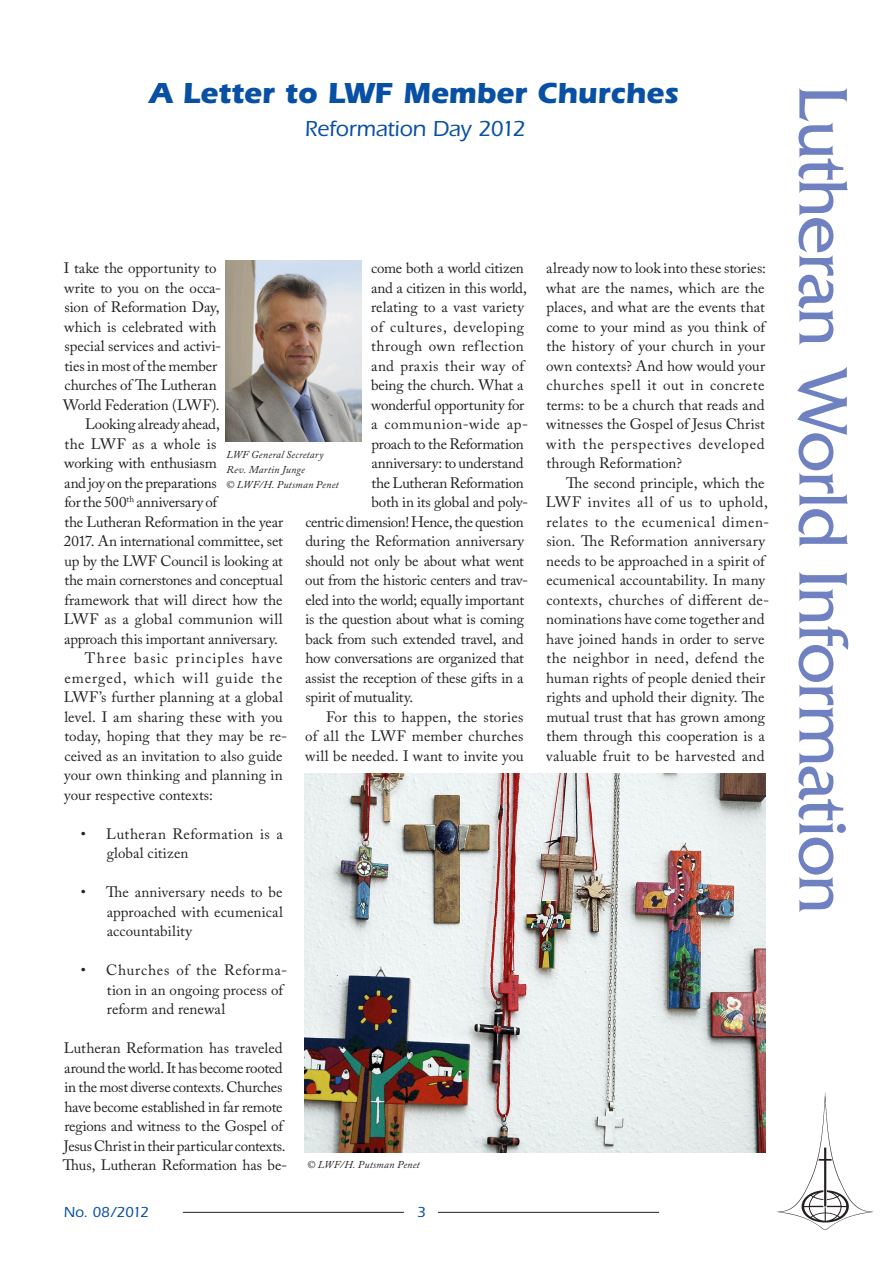
<style>
.page{position:relative;width:893px;height:1263px;background:#fff}
.page>*{position:absolute;margin:0;border:0;box-sizing:border-box;transform-origin:0 0}
.t1{font:72px "Friz Quadrata";letter-spacing:-.02em;color:#6f81c0}
.Heading_1{font:700 30px "Itc Eras";color:#0850a3}
.Heading_2{font:500 22.5px "Itc Eras";letter-spacing:-.005em;color:#0850a3}
.Normal_first_line{font:15px/19.5px "Adobe Caslon Pro";color:#231f20}
.Normal_first{font:15px/19.5px "Adobe Caslon Pro";letter-spacing:-.005em;color:#231f20}
.List{font:15px/19.5px "Adobe Caslon Pro";letter-spacing:.01em;color:#231f20}
.Normal_first_line-2{font:15px "Adobe Caslon Pro";letter-spacing:-.02em;color:#231f20}
.Normal_first_line-3{font:15px "Adobe Caslon Pro";letter-spacing:.04em;color:#231f20}
.Normal_first_line-4{font:15px "Adobe Caslon Pro";letter-spacing:.025em;color:#231f20}
.Normal_first_line-5{font:15px "Adobe Caslon Pro";letter-spacing:-.03em;color:#231f20}
.t2{font:500 15px "Itc Eras";letter-spacing:-.03em;color:#0850a3}
.Captions{font:italic 10.5px/15px "Adobe Caslon Pro";letter-spacing:.015em;color:#231f20}
</style>
<div class="page">
<img style="left:777px;top:1092px;width:97px;height:138px">
<hr style="left:183px;top:1212px;width:221px;height:1px;background:#231f20">
<hr style="left:438px;top:1212px;width:221px;height:1px;background:#231f20">
<img style="left:226px;top:260px;width:136px;height:182px">
<img style="left:305px;top:774px;width:460px;height:378px">
<p class="Heading_1" style="left:149px;top:76px;width:531px">A Letter to LWF Member Churches</p>
<p class="Heading_2" style="left:305px;top:116px;width:222px">Reformation Day 2012</p>
<p class="Normal_first" style="left:63px;top:258px;width:160px">I take the opportunity to write to you on the occa&shy;sion of Reformation Day, which is celebrated with special services and activi&shy;ties in most of the member churches of The Lutheran<br>World Federation (LWF).</p>
<p class="Normal_first_line" style="left:64px;top:414px;width:221px;text-indent:21px">Looking already ahead,<br>the LWF as a whole is<br>working with enthusiasm<br>and joy on the preparations<br>for the 500<sup>th</sup> anniversary of<br>the Lutheran Reformation in the year<br>2017. An international committee, set up by the LWF Council is looking at the main cornerstones and conceptual framework that will direct how the<br>LWF as a global communion will approach this important anniversary.</p>
<p class="Normal_first_line" style="left:64px;top:648px;width:225px;text-indent:21px">Three basic principles have emerged, which will guide the<br>LWF’s further planning at a global level. I am sharing these with you today, hoping that they may be re&shy;ceived as an invitation to also guide your own thinking and planning in your respective contexts:</p>
<p class="List" style="left:107px;top:824px;width:177px;text-indent:-26px">• Lutheran Reformation is a global citizen</p>
<p class="List" style="left:107px;top:882px;width:177px;text-align:justify;text-indent:-26px">• The anniversary needs to be approached with ecumenical accountability</p>
<p class="List" style="left:107px;top:960px;width:182px;text-indent:-26px">• Churches of the Reforma&shy;tion in an ongoing process of reform and renewal</p>
<p class="Normal_first_line" style="left:63px;top:1038px;width:226px">Lutheran Reformation has traveled around the world. It has become rooted in the most diverse contexts. Churches have become established in far remote regions and witness to the Gospel of Jesus Christ in their particular contexts.<br>Thus, Lutheran Reformation has be-</p>
<p class="Normal_first_line-2" style="left:371px;top:259px;width:154px">come both a world citizen</p>
<p class="Normal_first_line" style="left:371px;top:278px;width:157px">and a citizen in this world,</p>
<p class="Normal_first_line" style="left:371px;top:297px;width:155px">relating to a vast variety</p>
<p class="Normal_first_line-3" style="left:371px;top:318px;width:155px">of cultures, developing</p>
<p class="Normal_first_line-4" style="left:371px;top:337px;width:154px">through own reflection</p>
<p class="Normal_first_line-4" style="left:371px;top:357px;width:154px">and praxis their way of</p>
<p class="Normal_first_line" style="left:371px;top:375px;width:154px">being the church. What a</p>
<p class="Normal_first_line-2" style="left:371px;top:396px;width:155px">wonderful opportunity for</p>
<p class="Normal_first_line-3" style="left:371px;top:415px;width:159px">a communion-wide ap-</p>
<p class="Normal_first_line-2" style="left:372px;top:435px;width:154px">proach to the Reformation</p>
<p class="Normal_first_line" style="left:371px;top:453px;width:154px">anniversary: to understand</p>
<p class="Normal_first_line-2" style="left:371px;top:474px;width:154px">the Lutheran Reformation</p>
<p class="Normal_first_line" style="left:372px;top:492px;width:158px">both in its global and poly-</p>
<p class="Normal_first_line-5" style="left:305px;top:513px;width:220px">centric dimension! Hence, the question</p>
<p class="Normal_first_line" style="left:305px;top:531px;width:220px">during the Reformation anniversary</p>
<p class="Normal_first_line-2" style="left:306px;top:552px;width:220px">should not only be about what went</p>
<p class="Normal_first_line-2" style="left:305px;top:571px;width:225px">out from the historic centers and trav-</p>
<p class="Normal_first_line" style="left:305px;top:590px;width:220px">eled into the world; equally important</p>
<p class="Normal_first_line" style="left:305px;top:609px;width:220px">is the question about what is coming</p>
<p class="Normal_first_line" style="left:305px;top:629px;width:220px">back from such extended travel, and</p>
<p class="Normal_first_line" style="left:305px;top:648px;width:220px">how conversations are organized that</p>
<p class="Normal_first_line" style="left:305px;top:668px;width:220px">assist the reception of these gifts in a</p>
<p class="Normal_first_line" style="left:306px;top:687px;width:109px">spirit of mutuality.</p>
<p class="Normal_first_line" style="left:305px;top:707px;width:220px;text-align:justify;text-indent:21px">For this to happen, the stories of all the LWF member churches will be needed. I want to invite you</p>
<p class="Captions" style="left:226px;top:447px;width:114px">LWF General Secretary<br>Rev. Martin Junge<br>© LWF/H. Putsman Penet</p>
<p class="Captions" style="left:307px;top:1157px;width:114px">© LWF/H. Putsman Penet</p>
<p class="t2" style="left:64px;top:1203px;width:87px">No. 08/2012</p>
<p class="t2" style="left:417px;top:1203px;width:10px">3</p>
<p class="Normal_first_line" style="left:546px;top:258px;width:221px;text-align:justify">already now to look into these stories: what are the names, which are the places, and what are the events that come to your mind as you think of the history of your church in your own contexts? And how would your churches spell it out in concrete terms: to be a church that reads and witnesses the Gospel of Jesus Christ with the perspectives developed through Reformation?</p>
<p class="Normal_first_line" style="left:546px;top:473px;width:225px;text-indent:20px">The second principle, which the LWF invites all of us to uphold, relates to the ecumenical dimen&shy;sion. The Reformation anniversary needs to be approached in a spirit of ecumenical accountability. In many contexts, churches of different de&shy;nominations have come together and have joined hands in order to serve the neighbor in need, defend the human rights of people denied their rights and uphold their dignity. The mutual trust that has grown among them through this cooperation is a valuable fruit to be harvested and</p>
<p class="t1" style="left:863px;top:85px;width:830px;rotate:90deg">Lutheran World Information</p>
</div>
